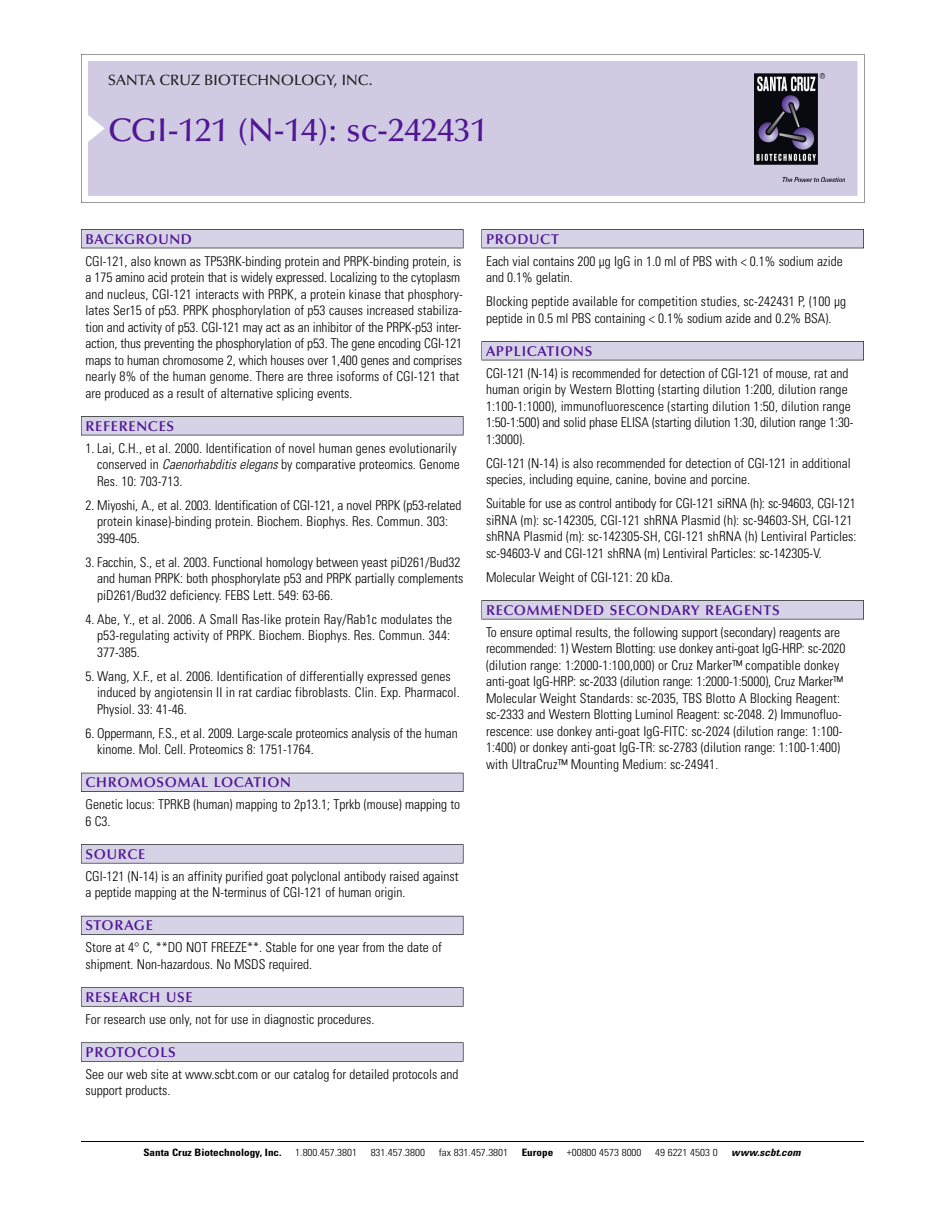
<style>
.page{position:relative;width:945px;height:1215px;background:#fff}
.page>*{position:absolute;margin:0;border:0;box-sizing:border-box;transform-origin:0 0}
.t1{font:500 33px "Optima";color:#511695}
.t2{font:500 15px "Optima";color:#231f20}
.t3{font:600 14.25px "Optima";letter-spacing:.05em;color:#511695}
.t4{font:300 condensed 13.5px/16.5px "Univers";color:#000}
.t5{font:300 condensed 10.2px "Univers";color:#000;scale:1.1 1}
.t6{font:700 condensed 10.2px "Univers";color:#000;scale:1.1 1}
.t7{font:italic 700 condensed 10.2px "Univers";letter-spacing:.005em;color:#000;scale:1.1 1}
.s1{font-style:italic}
</style>
<div class="page">
<svg style="left:81px;top:54px;width:783px;height:149px"></svg>
<div style="left:88px;top:61px;width:769px;height:135px;background:#d1cae3"></div>
<img style="left:755px;top:74px;width:90px;height:108px">
<div style="left:81px;top:229px;width:382px;height:19px;background:#525156"></div>
<div style="left:81px;top:230px;width:382px;height:18px;background:#d7d3e7"></div>
<div style="left:81px;top:416px;width:382px;height:19px;background:#525155"></div>
<div style="left:81px;top:417px;width:382px;height:18px;background:#d7d3e7"></div>
<div style="left:81px;top:773px;width:382px;height:19px;background:#525158"></div>
<div style="left:81px;top:773px;width:382px;height:18px;background:#d7d3e7"></div>
<div style="left:81px;top:844px;width:382px;height:19px;background:#575759"></div>
<div style="left:81px;top:845px;width:382px;height:18px;background:#d7d3e7"></div>
<div style="left:81px;top:916px;width:382px;height:19px;background:#5b5a62"></div>
<div style="left:81px;top:916px;width:382px;height:18px;background:#d7d3e7"></div>
<div style="left:81px;top:987px;width:382px;height:20px;background:#666667"></div>
<div style="left:81px;top:988px;width:382px;height:18px;background:#d7d3e7"></div>
<div style="left:81px;top:1042px;width:382px;height:20px;background:#666"></div>
<div style="left:81px;top:1043px;width:382px;height:18px;background:#d7d3e7"></div>
<div style="left:482px;top:229px;width:382px;height:19px;background:#525156"></div>
<div style="left:482px;top:230px;width:381px;height:18px;background:#d7d3e7"></div>
<div style="left:482px;top:341px;width:382px;height:19px;background:#525155"></div>
<div style="left:482px;top:342px;width:381px;height:18px;background:#d7d3e7"></div>
<div style="left:482px;top:600px;width:382px;height:19px;background:#545357"></div>
<div style="left:482px;top:601px;width:381px;height:18px;background:#d7d3e7"></div>
<hr style="left:81px;top:1141px;width:783px;height:1px;background:#000">
<p class="t2" style="left:108px;top:74px;width:266px">SANTA CRUZ BIOTECHNOLOGY, INC.</p>
<h1 class="t1" style="left:108px;top:117px;width:381px">CGI-121 (N-14): sc-242431</h1>
<p class="t3" style="left:86px;top:233px;width:108px">BACKGROUND</p>
<p class="t4" style="left:86px;top:254px;width:379px">CGI-121, also known as TP53RK-binding protein and PRPK-binding protein, is a 175 amino acid protein that is widely expressed. Localizing to the cytoplasm and nucleus, CGI-121 interacts with PRPK, a protein kinase that phosphory&shy;lates Ser15 of p53. PRPK phosphorylation of p53 causes increased stabiliza&shy;tion and activity of p53. CGI-121 may act as an inhibitor of the PRPK-p53 inter&shy;action, thus preventing the phosphorylation of p53. The gene encoding CGI-121 maps to human chromosome 2, which houses over 1,400 genes and comprises nearly 8% of the human genome. There are three isoforms of CGI-121 that are produced as a result of alternative splicing events.</p>
<p class="t3" style="left:86px;top:420px;width:90px">REFERENCES</p>
<p class="t4" style="left:97px;top:441px;width:364px;text-indent:-12px">1. Lai, C.H., et al. 2000. Identification of novel human genes evolutionarily conserved in <span class="s1">Caenorhabditis elegans</span> by comparative proteomics. Genome<br>Res. 10: 703-713.</p>
<p class="t4" style="left:97px;top:498px;width:366px;text-indent:-12px">2. Miyoshi, A., et al. 2003. Identification of CGI-121, a novel PRPK (p53-related protein kinase)-binding protein. Biochem. Biophys. Res. Commun. 303:<br>399-405.</p>
<p class="t4" style="left:97px;top:555px;width:368px;text-indent:-12px">3. Facchin, S., et al. 2003. Functional homology between yeast piD261/Bud32 and human PRPK: both phosphorylate p53 and PRPK partially complements piD261/Bud32 deficiency. FEBS Lett. 549: 63-66.</p>
<p class="t4" style="left:97px;top:612px;width:356px;text-indent:-12px">4. Abe, Y., et al. 2006. A Small Ras-like protein Ray/Rab1c modulates the p53-regulating activity of PRPK. Biochem. Biophys. Res. Commun. 344:<br>377-385.</p>
<p class="t4" style="left:97px;top:669px;width:364px;text-indent:-12px">5. Wang, X.F., et al. 2006. Identification of differentially expressed genes induced by angiotensin II in rat cardiac fibroblasts. Clin. Exp. Pharmacol.<br>Physiol. 33: 41-46.</p>
<p class="t4" style="left:97px;top:726px;width:362px;text-indent:-12px">6. Oppermann, F.S., et al. 2009. Large-scale proteomics analysis of the human kinome. Mol. Cell. Proteomics 8: 1751-1764.</p>
<p class="t3" style="left:86px;top:777px;width:207px">CHROMOSOMAL LOCATION</p>
<p class="t4" style="left:86px;top:797px;width:376px">Genetic locus: TPRKB (human) mapping to 2p13.1; Tprkb (mouse) mapping to<br>6 C3.</p>
<p class="t3" style="left:86px;top:848px;width:61px">SOURCE</p>
<p class="t4" style="left:86px;top:869px;width:375px">CGI-121 (N-14) is an affinity purified goat polyclonal antibody raised against a peptide mapping at the N-terminus of CGI-121 of human origin.</p>
<p class="t3" style="left:86px;top:920px;width:69px">STORAGE</p>
<p class="t4" style="left:86px;top:940px;width:358px">Store at 4° C, **DO NOT FREEZE**. Stable for one year from the date of shipment. Non-hazardous. No MSDS required.</p>
<p class="t3" style="left:86px;top:991px;width:109px">RESEARCH USE</p>
<p class="t4" style="left:86px;top:1012px;width:290px">For research use only, not for use in diagnostic procedures.</p>
<p class="t3" style="left:86px;top:1046px;width:92px">PROTOCOLS</p>
<p class="t4" style="left:86px;top:1067px;width:375px">See our web site at www.scbt.com or our catalog for detailed protocols and support products.</p>
<p class="t3" style="left:486px;top:233px;width:74px">PRODUCT</p>
<p class="t4" style="left:486px;top:254px;width:358px">Each vial contains 200 µg IgG in 1.0 ml of PBS with &lt; 0.1% sodium azide and 0.1% gelatin.</p>
<p class="t4" style="left:486px;top:294px;width:362px">Blocking peptide available for competition studies, sc-242431 P, (100 µg peptide in 0.5 ml PBS containing &lt; 0.1% sodium azide and 0.2% BSA).</p>
<p class="t3" style="left:486px;top:345px;width:108px">APPLICATIONS</p>
<p class="t4" style="left:486px;top:366px;width:369px">CGI-121 (N-14) is recommended for detection of CGI-121 of mouse, rat and human origin by Western Blotting (starting dilution 1:200, dilution range 1:100-1:1000), immunofluorescence (starting dilution 1:50, dilution range 1:50-1:500) and solid phase ELISA (starting dilution 1:30, dilution range 1:30- 1:3000).</p>
<p class="t4" style="left:486px;top:456px;width:366px">CGI-121 (N-14) is also recommended for detection of CGI-121 in additional species, including equine, canine, bovine and porcine.</p>
<p class="t4" style="left:486px;top:496px;width:372px">Suitable for use as control antibody for CGI-121 siRNA (h): sc-94603, CGI-121 siRNA (m): sc-142305, CGI-121 shRNA Plasmid (h): sc-94603-SH, CGI-121 shRNA Plasmid (m): sc-142305-SH, CGI-121 shRNA (h) Lentiviral Particles: sc-94603-V and CGI-121 shRNA (m) Lentiviral Particles: sc-142305-V.</p>
<p class="t4" style="left:486px;top:570px;width:189px">Molecular Weight of CGI-121: 20 kDa.</p>
<p class="t3" style="left:486px;top:604px;width:295px">RECOMMENDED SECONDARY REAGENTS</p>
<p class="t4" style="left:486px;top:625px;width:361px">To ensure optimal results, the following support (secondary) reagents are recommended: 1) Western Blotting: use donkey anti-goat IgG-HRP: sc-2020 (dilution range: 1:2000-1:100,000) or Cruz Marker™ compatible donkey anti-goat IgG-HRP: sc-2033 (dilution range: 1:2000-1:5000), Cruz Marker™ Molecular Weight Standards: sc-2035, TBS Blotto A Blocking Reagent: sc-2333 and Western Blotting Luminol Reagent: sc-2048. 2) Immunofluo&shy;rescence: use donkey anti-goat IgG-FITC: sc-2024 (dilution range: 1:100- 1:400) or donkey anti-goat IgG-TR: sc-2783 (dilution range: 1:100-1:400) with UltraCruz™ Mounting Medium: sc-24941.</p>
<p class="t6" style="left:143px;top:1148px;width:127px">Santa Cruz Biotechnology, Inc.</p>
<p class="t5" style="left:295px;top:1148px;width:58px">1.800.457.3801</p>
<p class="t5" style="left:371px;top:1148px;width:51px">831.457.3800</p>
<p class="t5" style="left:439px;top:1148px;width:65px">fax 831.457.3801</p>
<p class="t6" style="left:522px;top:1148px;width:30px">Europe</p>
<p class="t5" style="left:567px;top:1148px;width:69px">+00800 4573 8000</p>
<p class="t5" style="left:655px;top:1148px;width:58px">49 6221 4503 0</p>
<p class="t7" style="left:731px;top:1148px;width:64px">www.scbt.com</p>
</div>
